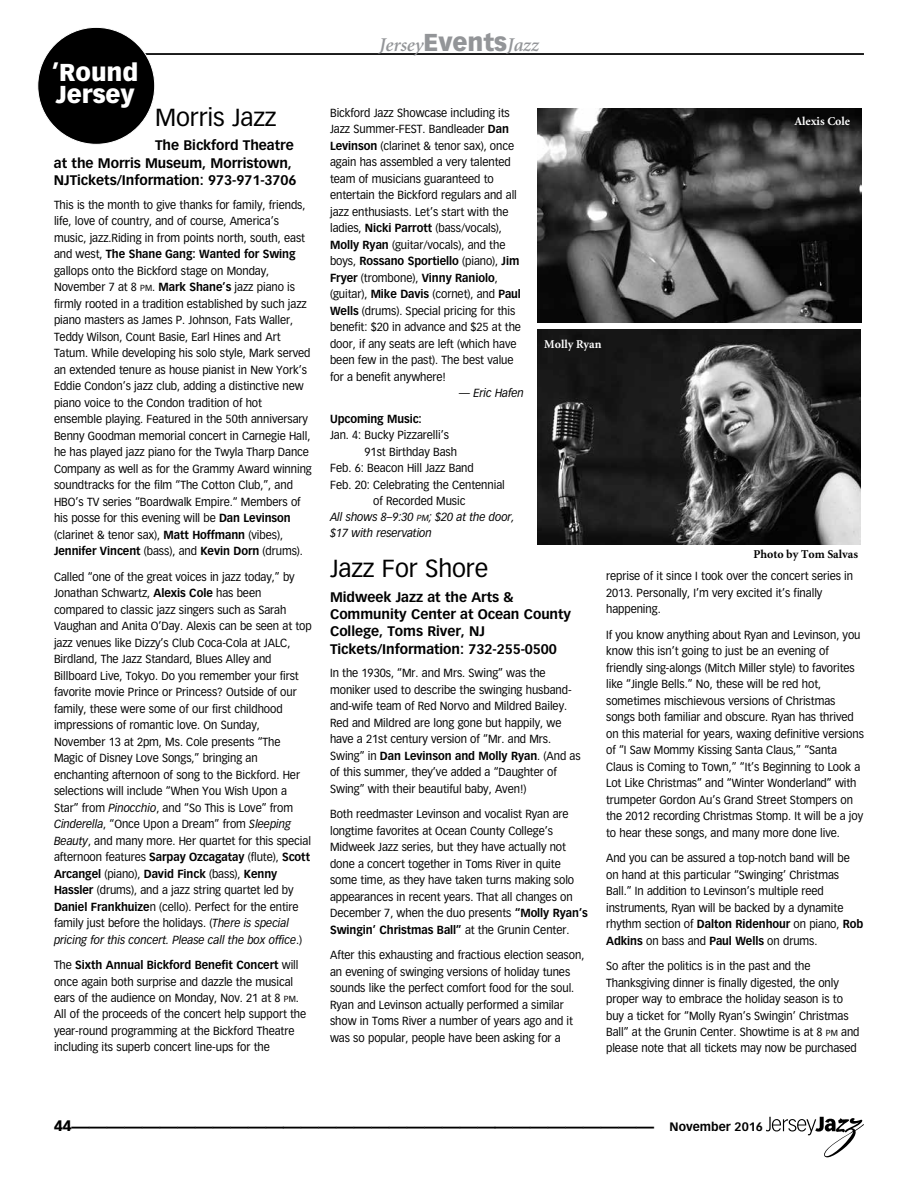
<style>
.page{position:relative;width:918px;height:1188px;background:#fff}
.page>*{position:absolute;margin:0;border:0;box-sizing:border-box;transform-origin:0 0}
.t1{font:700 36px "Vectora LH";color:#000}
.t2{font:24.3px "Vectora LH";letter-spacing:-.005em;color:#000}
.t3{font:900 24px/22.5px "Vectora LH";letter-spacing:-.005em;color:#fff}
.t4{font:italic 600 19.5px "Minion";letter-spacing:-.005em;color:#939598}
.t5{font:900 15px "Vectora LH";color:#000}
.t6{font:700 13.65px/17.4px "Vectora LH";letter-spacing:-.005em;color:#000}
.t7{font:700 12px "Minion";color:#fff}
.t8{font:700 12px "Minion";color:#000}
.t9{font:700 12px "Vectora LH";color:#000}
.t10{font:11.55px/16.5px "Vectora LH";letter-spacing:-.005em;color:#000;scale:.95 1}
.t11{font:italic 11.55px "Vectora LH";letter-spacing:-.005em;color:#000;scale:.95 1}
.t12{font:700 11.55px "Vectora LH";letter-spacing:-.005em;color:#000;scale:.95 1}
.s1{font-weight:700}
.s2{font-size:8.7px}
.s3{font-style:italic}
.s4{font-family:"Vectora LH";font-weight:900;font-style:normal;font-size:24px}
</style>
<div class="page">
<svg style="left:766px;top:1117px;width:98px;height:40px"></svg>
<hr style="left:54px;top:54px;width:810px;height:1px;background:#000">
<div style="left:38px;top:27px;width:117px;height:117px;background:#000;border-radius:50%"></div>
<img style="left:538px;top:108px;width:323px;height:215px">
<img style="left:537px;top:330px;width:324px;height:214px">
<h3 class="t3" style="left:52px;top:61px;width:88px">’Round<br>Jersey</h3>
<h2 class="t2" style="left:155px;top:103px;width:123px">Morris Jazz</h2>
<p class="t6" style="left:54px;top:137px;width:244px;text-indent:101px">The Bickford Theatre at the Morris Museum, Morristown,<br>NJTickets/Information: 973-971-3706</p>
<p class="t10" style="left:54px;top:196px;width:273px">This is the month to give thanks for family, friends, life, love of country, and of course, America’s music, jazz.Riding in from points north, south, east and west, <span class="s1">The Shane Gang: Wanted for Swing </span>gallops onto the Bickford stage on Monday, November 7 at 8 <span class="s2">PM</span>. <span class="s1">Mark Shane’s</span> jazz piano is firmly rooted in a tradition established by such jazz piano masters as James P. Johnson, Fats Waller, Teddy Wilson, Count Basie, Earl Hines and Art Tatum. While developing his solo style, Mark served an extended tenure as house pianist in New York’s Eddie Condon’s jazz club, adding a distinctive new piano voice to the Condon tradition of hot ensemble playing. Featured in the 50th anniversary Benny Goodman memorial concert in Carnegie Hall, he has played jazz piano for the Twyla Tharp Dance Company as well as for the Grammy Award winning soundtracks for the film “The Cotton Club,”, and HBO’s TV series “Boardwalk Empire.“ Members of his posse for this evening will be <span class="s1">Dan Levinson </span>(clarinet &amp; tenor sax), <span class="s1">Matt Hoffmann</span> (vibes), <span class="s1">Jennifer Vincent</span> (bass), and <span class="s1">Kevin Dorn</span> (drums).</p>
<p class="t10" style="left:54px;top:568px;width:273px">Called “one of the great voices in jazz today,” by Jonathan Schwartz, <span class="s1">Alexis Cole</span> has been compared to classic jazz singers such as Sarah Vaughan and Anita O’Day. Alexis can be seen at top jazz venues like Dizzy’s Club Coca-Cola at JALC, Birdland, The Jazz Standard, Blues Alley and Billboard Live, Tokyo. Do you remember your first favorite movie Prince or Princess? Outside of our family, these were some of our first childhood impressions of romantic love. On Sunday, November 13 at 2pm, Ms. Cole presents “The Magic of Disney Love Songs,” bringing an enchanting afternoon of song to the Bickford. Her selections will include “When You Wish Upon a Star” from <span class="s3">Pinocchio</span>, and “So This is Love” from <span class="s3">Cinderella</span>, “Once Upon a Dream” from <span class="s3">Sleeping Beauty</span>, and many more. Her quartet for this special afternoon features <span class="s1">Sarpay Ozcagatay</span> (flute), <span class="s1">Scott Arcangel</span> (piano), <span class="s1">David Finck</span> (bass), <span class="s1">Kenny Hassler</span> (drums), and a jazz string quartet led by <span class="s1">Daniel Frankhuize</span>n (cello). Perfect for the entire family just before the holidays. (<span class="s3">There is special pricing for this concert. Please call the box office</span>.)</p>
<p class="t10" style="left:54px;top:957px;width:267px">The <span class="s1">Sixth Annual Bickford Benefit Concert</span> will once again both surprise and dazzle the musical ears of the audience on Monday, Nov. 21 at 8 <span class="s2">PM</span>.<br>All of the proceeds of the concert help support the year-round programming at the Bickford Theatre including its superb concert line-ups for the</p>
<h3 class="t4" style="left:379px;top:35px;width:161px">Jersey<span class="s4">Events</span>Jazz</h3>
<p class="t10" style="left:330px;top:104px;width:203px">Bickford Jazz Showcase including its Jazz Summer-FEST. Bandleader <span class="s1">Dan Levinson</span> (clarinet &amp; tenor sax), once again has assembled a very talented team of musicians guaranteed to entertain the Bickford regulars and all jazz enthusiasts. Let’s start with the ladies, <span class="s1">Nicki Parrott</span> (bass/vocals), <span class="s1">Molly Ryan</span> (guitar/vocals), and the boys, <span class="s1">Rossano Sportiello</span> (piano), <span class="s1">Jim Fryer</span> (trombone), <span class="s1">Vinny Raniolo</span>, (guitar), <span class="s1">Mike Davis</span> (cornet), and <span class="s1">Paul Wells</span> (drums). Special pricing for this benefit: $20 in advance and $25 at the door, if any seats are left (which have been few in the past). The best value for a benefit anywhere!</p>
<p class="t11" style="left:459px;top:387px;width:70px">— Eric Hafen</p>
<p class="t12" style="left:330px;top:412px;width:98px">Upcoming Music:</p>
<p class="t10" style="left:330px;top:427px;width:127px">Jan. 4: Bucky Pizzarelli’s</p>
<p class="t10" style="left:365px;top:443px;width:99px">91st Birthday Bash</p>
<p class="t10" style="left:330px;top:460px;width:153px">Feb. 6: Beacon Hill Jazz Band</p>
<p class="t10" style="left:330px;top:476px;width:186px">Feb. 20: Celebrating the Centennial</p>
<p class="t10" style="left:373px;top:493px;width:99px">of Recorded Music</p>
<p class="t11" style="left:330px;top:510px;width:196px">All shows 8–9:30 <span class="s2">pm</span>; $20 at the door,</p>
<p class="t11" style="left:330px;top:526px;width:109px">$17 with reservation</p>
<h2 class="t2" style="left:330px;top:555px;width:160px">Jazz For Shore</h2>
<p class="t6" style="left:330px;top:588px;width:243px">Midweek Jazz at the Arts &amp;<br>Community Center at Ocean County<br>College, Toms River, NJ<br>Tickets/Information: 732-255-0500</p>
<p class="t10" style="left:330px;top:665px;width:265px">In the 1930s, “Mr. and Mrs. Swing” was the moniker used to describe the swinging husband&shy;and-wife team of Red Norvo and Mildred Bailey.<br>Red and Mildred are long gone but happily, we have a 21st century version of “Mr. and Mrs.<br>Swing” in <span class="s1">Dan Levinson and Molly Ryan</span>. (And as of this summer, they’ve added a “Daughter of Swing” with their beautiful baby, Aven!)</p>
<p class="t10" style="left:330px;top:806px;width:273px">Both reedmaster Levinson and vocalist Ryan are longtime favorites at Ocean County College’s Midweek Jazz series, but they have actually not done a concert together in Toms River in quite some time, as they have taken turns making solo appearances in recent years. That all changes on December 7, when the duo presents <span class="s1">“Molly Ryan’s Swingin’ Christmas Ball”</span> at the Grunin Center.</p>
<p class="t10" style="left:330px;top:947px;width:269px">After this exhausting and fractious election season, an evening of swinging versions of holiday tunes sounds like the perfect comfort food for the soul.<br>Ryan and Levinson actually performed a similar show in Toms River a number of years ago and it was so popular, people have been asking for a</p>
<p class="t7" style="left:794px;top:115px;width:57px">Alexis Cole</p>
<p class="t7" style="left:544px;top:338px;width:59px">Molly Ryan</p>
<p class="t8" style="left:753px;top:548px;width:106px">Photo by Tom Salvas</p>
<p class="t10" style="left:606px;top:568px;width:262px">reprise of it since I took over the concert series in<br>2013. Personally, I’m very excited it’s finally happening.</p>
<p class="t10" style="left:606px;top:626px;width:273px">If you know anything about Ryan and Levinson, you know this isn’t going to just be an evening of friendly sing-alongs (Mitch Miller style) to favorites like “Jingle Bells.” No, these will be red hot, sometimes mischievous versions of Christmas songs both familiar and obscure. Ryan has thrived on this material for years, waxing definitive versions of “I Saw Mommy Kissing Santa Claus,” “Santa Claus is Coming to Town,” “It’s Beginning to Look a Lot Like Christmas” and “Winter Wonderland” with trumpeter Gordon Au’s Grand Street Stompers on the 2012 recording Christmas Stomp. It will be a joy to hear these songs, and many more done live.</p>
<p class="t10" style="left:606px;top:850px;width:272px">And you can be assured a top-notch band will be on hand at this particular “Swinging’ Christmas Ball.” In addition to Levinson’s multiple reed instruments, Ryan will be backed by a dynamite rhythm section of <span class="s1">Dalton Ridenhour</span> on piano, <span class="s1">Rob Adkins</span> on bass and <span class="s1">Paul Wells</span> on drums.</p>
<p class="t10" style="left:606px;top:958px;width:268px">So after the politics is in the past and the Thanksgiving dinner is finally digested, the only proper way to embrace the holiday season is to buy a ticket for “Molly Ryan’s Swingin’ Christmas Ball” at the Grunin Center. Showtime is at 8 <span class="s2">PM</span> and please note that all tickets may now be purchased</p>
<p class="t5" style="left:54px;top:1117px;width:19px">44</p>
<h1 class="t1" style="left:72px;top:1089px;width:19px">N</h1>
<p class="t9" style="left:670px;top:1120px;width:95px">November 2016</p>
</div>
